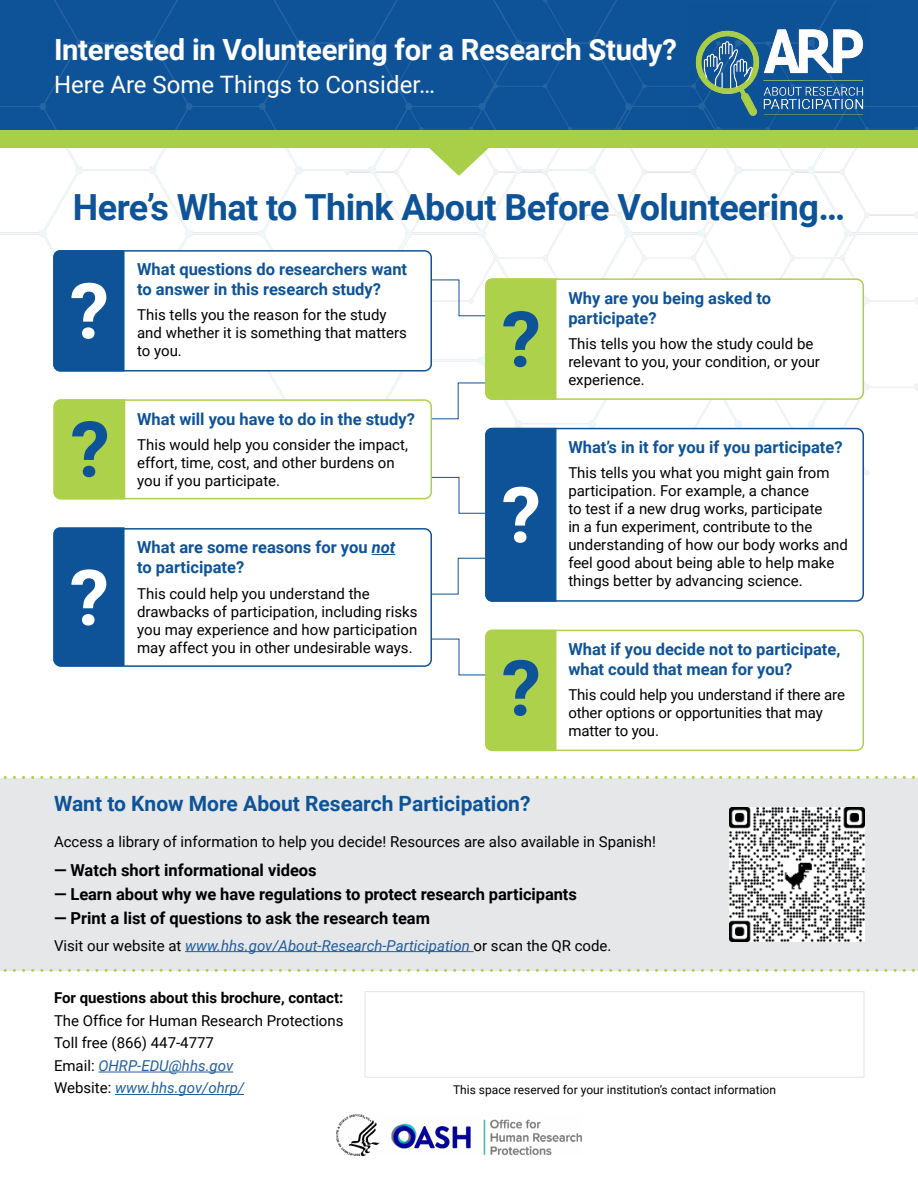
<style>
.page{position:relative;width:918px;height:1188px;background:#fff}
.page>*{position:absolute;margin:0;border:0;box-sizing:border-box;transform-origin:0 0}
.t1{font:700 36px "Roboto";letter-spacing:-.015em;color:#0e5398}
.t2{font:700 29.25px "Roboto";letter-spacing:-.01em;color:#fff}
.t3{font:24px "Roboto";color:#fff}
.t4{font:700 21px "Roboto";color:#0e5398}
.t5{font:700 16.5px/19.8px "Roboto";color:#0e5398}
.t6{font:700 16.5px "Roboto";color:#000}
.t7{font:15px/18px "Roboto";color:#000}
.t8{font:italic 15px "Roboto";color:#215e9e}
.t9{font:700 15px "Roboto";color:#000}
.t10{font:12px "Roboto";color:#000}
.s1{font-style:italic}
.s2{font-style:normal;color:#000}
</style>
<div class="page">
<div style="left:0;top:778px;width:918px;height:192px;background:#e6e7e8"></div>
<img style="left:0;top:148px;width:918px;height:327px">
<div style="left:0;top:0;width:918px;height:138px;background:#0e5398"></div>
<img style="left:689px;top:6px;width:180px;height:124px">
<hr style="left:185px;top:951px;width:289px;height:1px;background:#215e9e">
<svg style="left:3px;top:776px;width:912px;height:3px"></svg>
<svg style="left:0;top:969px;width:918px;height:3px"></svg>
<hr style="left:98px;top:1072px;width:135px;height:1px;background:#215e9e">
<hr style="left:115px;top:1094px;width:129px;height:1px;background:#215e9e">
<div style="left:365px;top:991px;width:500px;height:87px;border:1px solid #e6e7e8"></div>
<div style="left:54px;top:251px;width:377px;height:120px;background:#fff;border-radius:7px"></div>
<div style="left:53px;top:250px;width:379px;height:122px;border:2px solid #0e5398;border-radius:7px"></div>
<svg style="left:53px;top:250px;width:72px;height:122px;background:#2463a1"></svg>
<div style="left:486px;top:429px;width:377px;height:172px;background:#fff;border-radius:7px"></div>
<div style="left:485px;top:428px;width:379px;height:174px;border:2px solid #0e5398;border-radius:7px"></div>
<div style="left:53px;top:528px;width:379px;height:139px;border:2px solid #0e5398;border-radius:7px"></div>
<svg style="left:372px;top:554px;width:23px;height:1px"></svg>
<svg style="left:53px;top:527px;width:72px;height:139px;background:#2261a0"></svg>
<div style="left:486px;top:279px;width:377px;height:120px;background:#fff;border-radius:7px"></div>
<div style="left:485px;top:278px;width:379px;height:122px;border:2px solid #aed14c;border-radius:7px"></div>
<div style="left:54px;top:400px;width:377px;height:99px;background:#fff;border-radius:7px"></div>
<div style="left:53px;top:399px;width:379px;height:100px;border:2px solid #aed14c;border-radius:7px"></div>
<svg style="left:54px;top:399px;width:71px;height:100px;background:#9dc354"></svg>
<div style="left:485px;top:630px;width:379px;height:121px;border:2px solid #aed14c;border-radius:7px"></div>
<img style="left:730px;top:807px;width:134px;height:134px">
<img style="left:337px;top:1115px;width:244px;height:41px">
<div style="left:0;top:130px;width:918px;height:18px;background:#a9cf48"></div>
<svg style="left:412px;top:148px;width:94px;height:28px"></svg>
<svg style="left:431px;top:278px;width:125px;height:142px"></svg>
<svg style="left:431px;top:428px;width:125px;height:174px"></svg>
<svg style="left:431px;top:630px;width:125px;height:121px"></svg>
<h2 class="t2" style="left:54px;top:29px;width:624px">Interested in Volunteering for a Research Study?</h2>
<h3 class="t3" style="left:54px;top:68px;width:383px">Here Are Some Things to Consider…</h3>
<h2 class="t1" style="left:73px;top:182px;width:774px">Here’s What to Think About Before Volunteering…</h2>
<h3 class="t5" style="left:137px;top:259px;width:272px">What questions do researchers want to answer in this research study?</h3>
<p class="t7" style="left:137px;top:306px;width:271px">This tells you the reason for the study and whether it is something that matters to you.</p>
<h3 class="t5" style="left:568px;top:287px;width:204px">Why are you being asked to participate?</h3>
<p class="t7" style="left:568px;top:334px;width:253px">This tells you how the study could be relevant to you, your condition, or your experience.</p>
<h2 class="t5" style="left:137px;top:408px;width:279px">What will you have to do in the study?</h2>
<p class="t7" style="left:137px;top:435px;width:272px">This would help you consider the impact, effort, time, cost, and other burdens on you if you participate.</p>
<h3 class="t5" style="left:568px;top:437px;width:276px">What’s in it for you if you participate?</h3>
<p class="t7" style="left:568px;top:464px;width:281px">This tells you what you might gain from participation. For example, a chance<br>to test if a new drug works, participate<br>in a fun experiment, contribute to the understanding of how our body works and feel good about being able to help make things better by advancing science.</p>
<h3 class="t5" style="left:137px;top:537px;width:260px">What are some reasons for you <span class="s1">not </span>to participate?</h3>
<p class="t7" style="left:137px;top:584px;width:282px">This could help you understand the drawbacks of participation, including risks you may experience and how participation may affect you in other undesirable ways.</p>
<h3 class="t5" style="left:568px;top:639px;width:274px">What if you decide not to participate, what could that mean for you?</h3>
<p class="t7" style="left:568px;top:685px;width:278px">This could help you understand if there are other options or opportunities that may matter to you.</p>
<h3 class="t4" style="left:54px;top:789px;width:478px">Want to Know More About Research Participation?</h3>
<p class="t7" style="left:54px;top:832px;width:604px">Access a library of information to help you decide! Resources are also available in Spanish!</p>
<p class="t6" style="left:54px;top:858px;width:264px">— Watch short informational videos</p>
<p class="t6" style="left:54px;top:882px;width:524px">— Learn about why we have regulations to protect research participants</p>
<p class="t6" style="left:54px;top:906px;width:378px">— Print a list of questions to ask the research team</p>
<p class="t8" style="left:54px;top:935px;width:559px"><span class="s2">Visit our website at</span> www.hhs.gov/About-Research-Participation <span class="s2">or scan the QR code.</span></p>
<p class="t9" style="left:54px;top:988px;width:291px">For questions about this brochure, contact:</p>
<p class="t7" style="left:54px;top:1011px;width:291px">The Office for Human Research Protections</p>
<p class="t7" style="left:54px;top:1034px;width:162px">Toll free (866) 447-4777</p>
<p class="t8" style="left:54px;top:1055px;width:181px"><span class="s2">Email:</span> OHRP-EDU@hhs.gov</p>
<p class="t8" style="left:54px;top:1078px;width:192px"><span class="s2">Website:</span> www.hhs.gov/ohrp/</p>
<p class="t10" style="left:453px;top:1082px;width:325px">This space reserved for your institution’s contact information</p>
</div>
